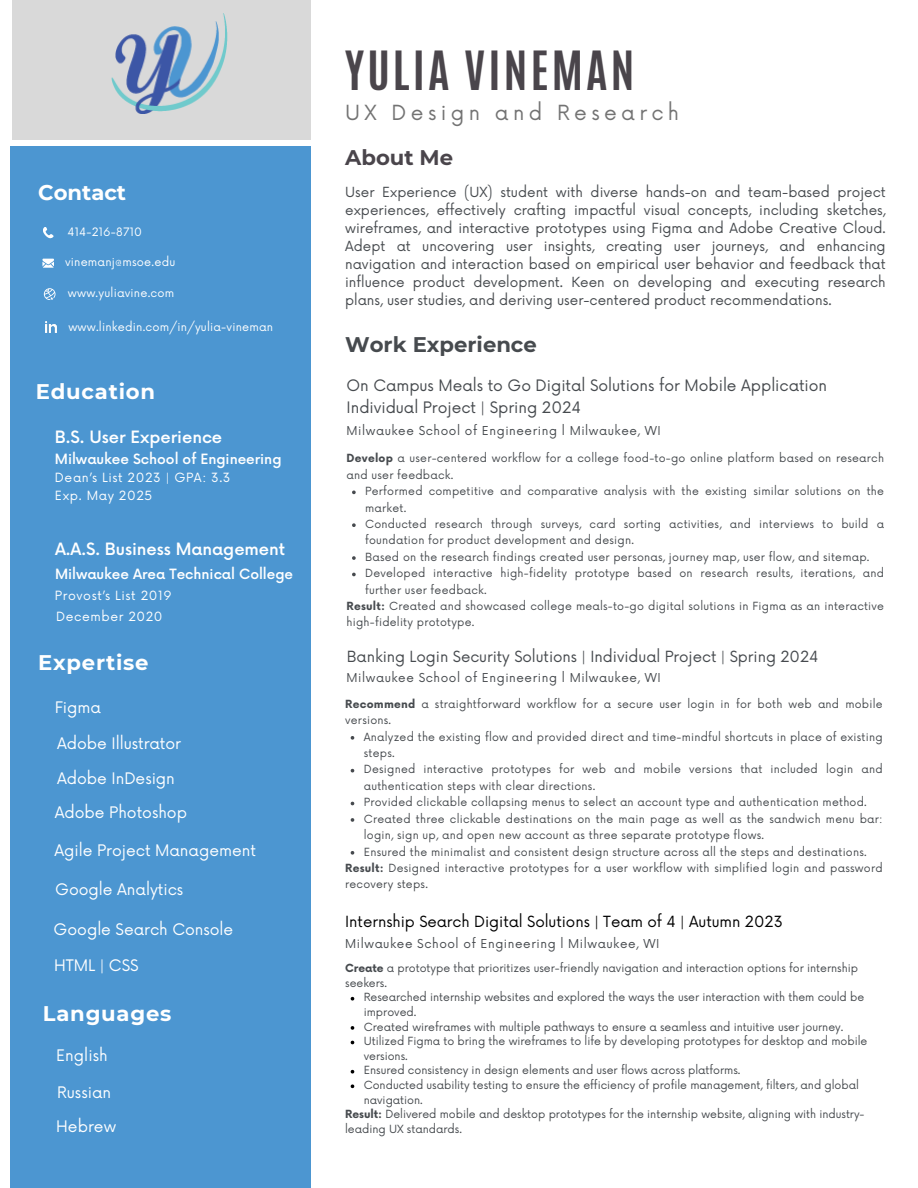
<style>
.page{position:relative;width:918px;height:1188px;background:#fff}
.page>*{position:absolute;margin:0;border:0;box-sizing:border-box;transform-origin:0 0}
.t1{font:700 45.15px "Antonio";letter-spacing:.07em;color:#4a454b}
.t2{font:700 21.15px "Montserrat";letter-spacing:.035em;color:#fff}
.t3{font:700 21.15px "Montserrat";color:#464a4e}
.t4{font:700 21.15px "Montserrat";color:#4a454b}
.t5{font:700 21.15px "Montserrat";color:#fff}
.t6{font:20.4px "Now";letter-spacing:.215em;color:#737373}
.t7{font:500 16.5px "Now";letter-spacing:-.005em;color:#fff}
.t8{font:15.45px "Now";letter-spacing:-.005em;color:#fff}
.t9{font:15.45px/21.3px "Now";letter-spacing:-.005em;color:#464a4e}
.t10{font:15px "Now";letter-spacing:-.005em;color:#464a4e}
.t11{font:15px "Now";letter-spacing:-.005em;color:#000}
.t12{font:500 13.8px "Now";letter-spacing:-.005em;color:#fff}
.t13{font:13.65px/18px "Now";color:#464a4e;text-align:justify}
.t14{font:12.45px "Now";letter-spacing:.05em;color:#fff}
.t15{font:12px "Now";letter-spacing:.05em;color:#464a4e}
.t16{font:11.25px "Now";letter-spacing:.015em;color:#fff}
.t17{font:10.95px/16.5px "Now";letter-spacing:.02em;color:#464a4e}
.t18{font:10.95px/14.5px "Now";color:#464a4e}
.s1{font-weight:700}
</style>
<div class="page">
<div style="left:12px;top:0;width:298px;height:140px;background:#d9d9d9"></div>
<div style="left:11px;top:146px;width:300px;height:1042px;background:#4c96d1"></div>
<svg style="left:43px;top:227px;width:11px;height:11px"></svg>
<svg style="left:44px;top:288px;width:12px;height:12px"></svg>
<svg style="left:42px;top:259px;width:12px;height:9px"></svg>
<img style="left:112px;top:13px;width:116px;height:100px">
<svg style="left:45px;top:321px;width:11px;height:11px"></svg>
<svg style="left:352px;top:491px;width:4px;height:3px"></svg>
<svg style="left:352px;top:523px;width:4px;height:4px"></svg>
<svg style="left:352px;top:556px;width:4px;height:4px"></svg>
<svg style="left:352px;top:573px;width:4px;height:3px"></svg>
<svg style="left:351px;top:736px;width:3px;height:4px"></svg>
<svg style="left:351px;top:818px;width:3px;height:4px"></svg>
<svg style="left:351px;top:851px;width:3px;height:4px"></svg>
<svg style="left:351px;top:997px;width:3px;height:4px"></svg>
<svg style="left:351px;top:1026px;width:3px;height:4px"></svg>
<svg style="left:351px;top:1070px;width:3px;height:4px"></svg>
<svg style="left:351px;top:1084px;width:3px;height:4px"></svg>
<h6 class="t1" style="left:345px;top:38px;width:291px">YULIA VINEMAN</h6>
<h6 class="t6" style="left:345px;top:101px;width:335px">UX Design and Research</h6>
<h6 class="t4" style="left:345px;top:144px;width:109px">About Me</h6>
<h1 class="t5" style="left:38px;top:179px;width:89px">Contact</h1>
<h3 class="t13" style="left:345px;top:184px;width:542px">User Experience (UX) student with diverse hands-on and team-based project experiences, effectively crafting impactful visual concepts, including sketches, wireframes, and interactive prototypes using Figma and Adobe Creative Cloud.<br>Adept at uncovering user insights, creating user journeys, and enhancing navigation and interaction based on empirical user behavior and feedback that influence product development. Keen on developing and executing research plans, user studies, and deriving user-centered product recommendations.</h3>
<h2 class="t3" style="left:345px;top:331px;width:193px">Work Experience</h2>
<p class="t9" style="left:347px;top:376px;width:482px">On Campus Meals to Go Digital Solutions for Mobile Application<br>Individual Project | Spring 2024</p>
<h2 class="t15" style="left:347px;top:424px;width:316px">Milwaukee School of Engineering l Milwaukee, WI</h2>
<h5 class="t16" style="left:68px;top:226px;width:76px">414-216-8710</h5>
<p class="t16" style="left:65px;top:256px;width:112px">vinemanj@msoe.edu</p>
<p class="t16" style="left:68px;top:287px;width:108px">www.yuliavine.com</p>
<p class="t16" style="left:68px;top:320px;width:206px">www.linkedin.com/in/yulia-vineman</p>
<h6 class="t2" style="left:36px;top:378px;width:121px">Education</h6>
<p class="t7" style="left:55px;top:428px;width:169px">B.S. User Experience</p>
<h2 class="t12" style="left:55px;top:452px;width:228px">Milwaukee School of Engineering</h2>
<p class="t17" style="left:347px;top:451px;width:539px"><span class="s1">Develop</span> a user-centered workflow for a college food-to-go online platform based on research and user feedback.</p>
<p class="t17" style="left:365px;top:483px;width:520px">Performed competitive and comparative analysis with the existing similar solutions on the market.</p>
<p class="t17" style="left:365px;top:516px;width:520px">Conducted research through surveys, card sorting activities, and interviews to build a foundation for product development and design.</p>
<p class="t17" style="left:365px;top:549px;width:506px">Based on the research findings created user personas, journey map, user flow, and sitemap.</p>
<p class="t17" style="left:365px;top:566px;width:520px">Developed interactive high-fidelity prototype based on research results, iterations, and further user feedback.</p>
<h2 class="t17" style="left:347px;top:598px;width:539px"><span class="s1">Result:</span> Created and showcased college meals-to-go digital solutions in Figma as an interactive high-fidelity prototype.</h2>
<h6 class="t14" style="left:55px;top:471px;width:177px">Dean’s List 2023 | GPA: 3.3</h6>
<p class="t14" style="left:55px;top:489px;width:99px">Exp. May 2025</p>
<h6 class="t7" style="left:55px;top:541px;width:232px">A.A.S. Business Management</h6>
<h6 class="t12" style="left:55px;top:566px;width:240px">Milwaukee Area Technical College</h6>
<h6 class="t14" style="left:55px;top:589px;width:118px">Provost’s List 2019</h6>
<p class="t14" style="left:56px;top:610px;width:108px">December 2020</p>
<h6 class="t2" style="left:38px;top:650px;width:112px">Expertise</h6>
<p class="t10" style="left:347px;top:648px;width:473px">Banking Login Security Solutions | Individual Project | Spring 2024</p>
<h6 class="t15" style="left:347px;top:671px;width:316px">Milwaukee School of Engineering l Milwaukee, WI</h6>
<h6 class="t17" style="left:345px;top:696px;width:539px"><span class="s1">Recommend</span> a straightforward workflow for a secure user login in for both web and mobile versions.</h6>
<p class="t17" style="left:364px;top:729px;width:520px">Analyzed the existing flow and provided direct and time-mindful shortcuts in place of existing steps.</p>
<p class="t17" style="left:364px;top:762px;width:520px">Designed interactive prototypes for web and mobile versions that included login and authentication steps with clear directions.</p>
<p class="t17" style="left:364px;top:795px;width:505px">Provided clickable collapsing menus to select an account type and authentication method.</p>
<p class="t17" style="left:364px;top:811px;width:520px">Created three clickable destinations on the main page as well as the sandwich menu bar: login, sign up, and open new account as three separate prototype flows.</p>
<p class="t17" style="left:364px;top:844px;width:505px">Ensured the minimalist and consistent design structure across all the steps and destinations.</p>
<p class="t17" style="left:345px;top:860px;width:539px"><span class="s1">Result:</span> Designed interactive prototypes for a user workflow with simplified login and password recovery steps.</p>
<p class="t8" style="left:55px;top:698px;width:48px">Figma</p>
<p class="t8" style="left:57px;top:735px;width:126px">Adobe Illustrator</p>
<p class="t8" style="left:57px;top:770px;width:119px">Adobe InDesign</p>
<h5 class="t8" style="left:55px;top:803px;width:134px">Adobe Photoshop</h5>
<p class="t8" style="left:55px;top:842px;width:203px">Agile Project Management</p>
<p class="t8" style="left:55px;top:881px;width:130px">Google Analytics</p>
<p class="t8" style="left:54px;top:921px;width:181px">Google Search Console</p>
<p class="t8" style="left:54px;top:957px;width:86px">HTML | CSS</p>
<p class="t18" style="left:345px;top:962px;width:514px"><span class="s1">Create</span> a prototype that prioritizes user-friendly navigation and interaction options for internship seekers.</p>
<h6 class="t18" style="left:364px;top:991px;width:502px">Researched internship websites and explored the ways the user interaction with them could be improved.</h6>
<p class="t18" style="left:364px;top:1020px;width:481px">Created wireframes with multiple pathways to ensure a seamless and intuitive user journey.</p>
<p class="t18" style="left:364px;top:1035px;width:505px">Utilized Figma to bring the wireframes to life by developing prototypes for desktop and mobile versions.</p>
<p class="t18" style="left:364px;top:1064px;width:378px">Ensured consistency in design elements and user flows across platforms.</p>
<p class="t18" style="left:364px;top:1078px;width:497px">Conducted usability testing to ensure the efficiency of profile management, filters, and global navigation.</p>
<p class="t18" style="left:345px;top:1108px;width:521px"><span class="s1">Result:</span> Delivered mobile and desktop prototypes for the internship website, aligning with industry&shy;leading UX standards.</p>
<p class="t11" style="left:345px;top:913px;width:439px">Internship Search Digital Solutions | Team of 4 | Autumn 2023</p>
<p class="t15" style="left:345px;top:936px;width:316px">Milwaukee School of Engineering l Milwaukee, WI</p>
<h2 class="t2" style="left:43px;top:1000px;width:130px">Languages</h2>
<h6 class="t8" style="left:56px;top:1046px;width:53px">English</h6>
<h4 class="t8" style="left:57px;top:1083px;width:56px">Russian</h4>
<p class="t8" style="left:56px;top:1117px;width:61px">Hebrew</p>
</div>
